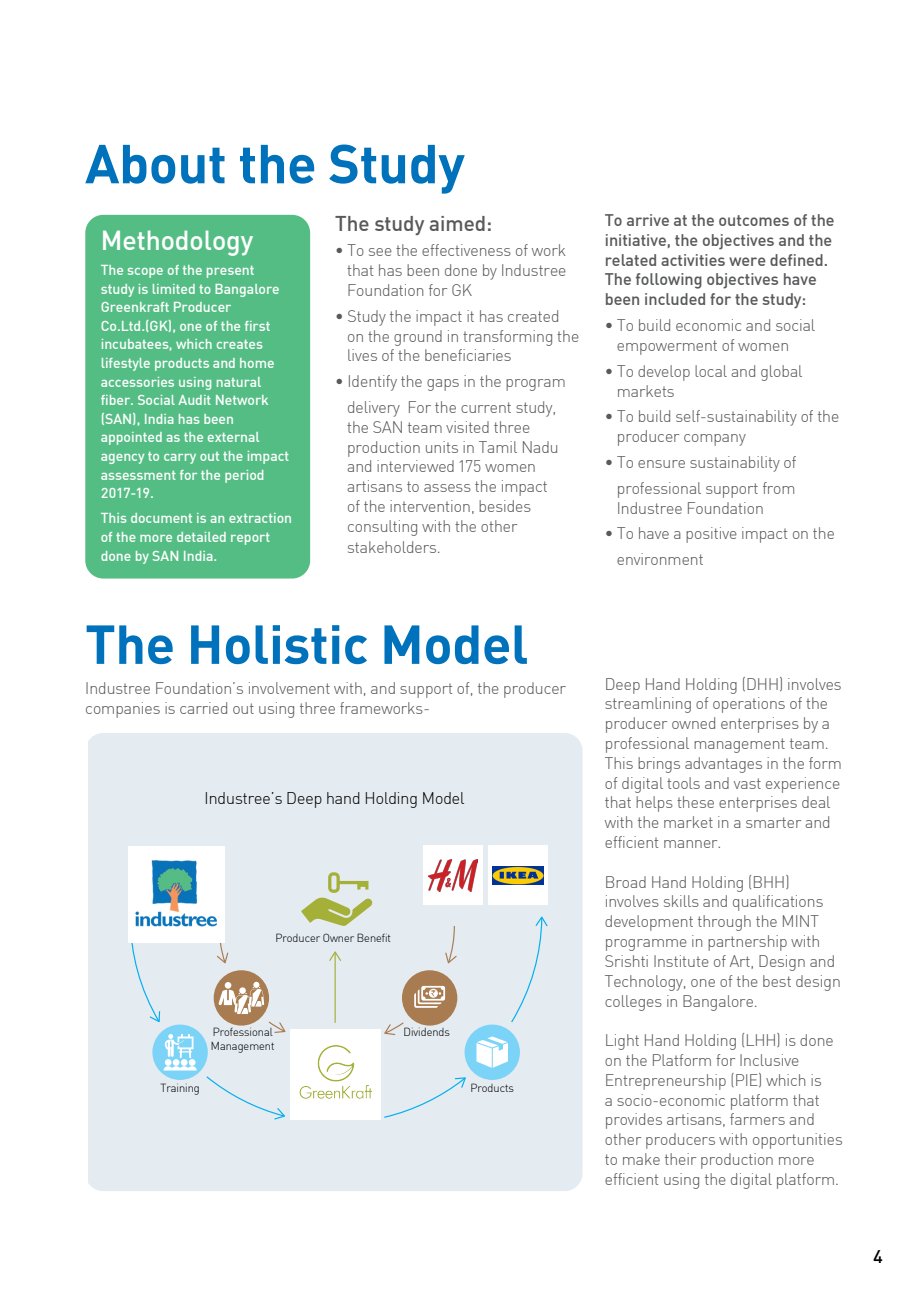
<style>
.page{position:relative;width:915px;height:1306px;background:#fff}
.page>*{position:absolute;margin:0;border:0;box-sizing:border-box;transform-origin:0 0}
.t1{font:700 54px "Sapient Sans";color:#0072bc}
.t2{font:500 27px "Sapient Sans";color:#fff}
.t3{font:500 21px "Sapient Sans";color:#58595b}
.t4{font:500 18px "Sapient Sans";color:#000}
.t5{font:300 16.65px "Sapient Sans";color:#000}
.t6{font:300 16.5px/19.8px "Sapient Sans";color:#58595b}
.t7{font:500 16.5px/19.8px "Sapient Sans";color:#58595b}
.t8{font:500 14.25px/18.6px "Sapient Sans";color:#fff}
.t9{font:300 11.55px/13.8px "Sapient Sans";color:#000}
</style>
<div class="page">
<div style="left:88px;top:733px;width:494px;height:458px;background:#e4ebf1"></div>
<svg style="left:129px;top:942px;width:31px;height:80px;background:#d9e8f1"></svg>
<div style="left:510px;top:916px;width:37px;height:107px;background:#e4ebf1"></div>
<div style="left:205px;top:1075px;width:80px;height:44px;background:#e4ebf1"></div>
<div style="left:383px;top:1076px;width:83px;height:42px;background:#e4ebf1"></div>
<svg style="left:217px;top:924px;width:11px;height:39px"></svg>
<svg style="left:267px;top:1020px;width:18px;height:13px"></svg>
<svg style="left:384px;top:1021px;width:21px;height:14px"></svg>
<svg style="left:445px;top:924px;width:11px;height:39px"></svg>
<div style="left:422px;top:845px;width:60px;height:60px;background:#fff"></div>
<div style="left:488px;top:845px;width:59px;height:60px;background:#fff"></div>
<img style="left:428px;top:859px;width:49px;height:32px">
<img style="left:492px;top:866px;width:51px;height:18px">
<img style="left:290px;top:1029px;width:90px;height:90px">
<div style="left:152px;top:1024px;width:56px;height:55px;background:#7bd3f7;border-radius:50%"></div>
<svg style="left:163px;top:1034px;width:34px;height:36px"></svg>
<div style="left:214px;top:970px;width:55px;height:55px;background:#a97b50;border-radius:50%"></div>
<svg style="left:218px;top:981px;width:46px;height:33px"></svg>
<div style="left:402px;top:970px;width:55px;height:55px;background:#a97b50;border-radius:50%"></div>
<svg style="left:414px;top:985px;width:31px;height:22px"></svg>
<div style="left:464px;top:1024px;width:55px;height:55px;background:#7bd3f7;border-radius:50%"></div>
<svg style="left:476px;top:1036px;width:32px;height:31px"></svg>
<svg style="left:301px;top:872px;width:71px;height:54px;background:#cdd6b0"></svg>
<hr style="left:334px;top:952px;width:1px;height:70px;background:#a5b039">
<svg style="left:329px;top:951px;width:12px;height:10px"></svg>
<img style="left:128px;top:845px;width:96px;height:97px">
<div style="left:85px;top:215px;width:225px;height:363px;background:#54bd84;border-radius:18px"></div>
<h1 class="t1" style="left:85px;top:128px;width:381px">About the Study</h1>
<h2 class="t2" style="left:101px;top:223px;width:154px">Methodology</h2>
<p class="t8" style="left:101px;top:260px;width:190px">The scope of the present study is limited to Bangalore<br>Greenkraft Producer<br>Co.Ltd.(GK), one of the first incubatees, which creates lifestyle products and home accessories using natural fiber. Social Audit Network (SAN), India has been appointed as the external agency to carry out the impact assessment for the period<br>2017-19.</p>
<p class="t8" style="left:101px;top:508px;width:193px">This document is an extraction of the more detailed report done by SAN India.</p>
<p class="t3" style="left:335px;top:209px;width:159px">The study aimed:</p>
<p class="t6" style="left:347px;top:240px;width:221px;text-align:justify;text-indent:-12px">• To see the effectiveness of work that has been done by Industree Foundation for GK</p>
<p class="t6" style="left:347px;top:306px;width:233px;text-indent:-12px">• Study the impact it has created on the ground in transforming the lives of the beneficiaries</p>
<p class="t6" style="left:335px;top:368px;width:232px;line-height:25.8px;text-align:center">• Identify the gaps in the program delivery For the current study,</p>
<p class="t6" style="left:347px;top:417px;width:213px">the SAN team visited three production units in Tamil Nadu and interviewed 175 women artisans to assess the impact of the intervention, besides consulting with the other</p>
<p class="t6" style="left:347px;top:537px;width:95px">stakeholders.</p>
<h1 class="t1" style="left:85px;top:609px;width:444px">The Holistic Model</h1>
<p class="t6" style="left:85px;top:677px;width:482px">Industree Foundation’s involvement with, and support of, the producer companies is carried out using three frameworks-</p>
<p class="t5" style="left:204px;top:787px;width:261px">Industree’s Deep hand Holding Model</p>
<p class="t9" style="left:275px;top:930px;width:117px">Producer Owner Benefit</p>
<p class="t9" style="left:160px;top:1081px;width:41px">Training</p>
<p class="t9" style="left:211px;top:1025px;width:65px">Professional<br>Management</p>
<p class="t9" style="left:403px;top:1025px;width:48px">Dividends</p>
<p class="t9" style="left:470px;top:1081px;width:45px">Products</p>
<p class="t7" style="left:604px;top:210px;width:231px">To arrive at the outcomes of the initiative, the objectives and the related activities were defined.<br>The following objectives have been included for the study:</p>
<p class="t6" style="left:616px;top:315px;width:200px;text-indent:-12px">• To build economic and social empowerment of women</p>
<p class="t6" style="left:616px;top:361px;width:187px;text-indent:-12px">• To develop local and global markets</p>
<p class="t6" style="left:616px;top:406px;width:224px;text-indent:-12px">• To build self-sustainability of the producer company</p>
<p class="t6" style="left:604px;top:449px;width:193px;line-height:25.8px;text-align:right">• To ensure sustainability of professional support from</p>
<p class="t6" style="left:616px;top:497px;width:148px">Industree Foundation</p>
<p class="t6" style="left:616px;top:520px;width:219px;line-height:25.8px;text-indent:-12px">• To have a positive impact on the environment</p>
<p class="t6" style="left:604px;top:673px;width:238px">Deep Hand Holding (DHH) involves streamlining of operations of the producer owned enterprises by a professional management team.<br>This brings advantages in the form of digital tools and vast experience that helps these enterprises deal with the market in a smarter and efficient manner.</p>
<p class="t6" style="left:604px;top:871px;width:237px">Broad Hand Holding (BHH) involves skills and qualifications development through the MINT programme in partnership with<br>Srishti Institute of Art, Design and<br>Technology, one of the best design colleges in Bangalore.</p>
<p class="t6" style="left:604px;top:1030px;width:239px">Light Hand Holding (LHH) is done on the Platform for Inclusive<br>Entrepreneurship (PIE) which is<br>a socio-economic platform that provides artisans, farmers and other producers with opportunities to make their production more efficient using the digital platform.</p>
<p class="t4" style="left:872px;top:1244px;width:11px">4</p>
</div>
